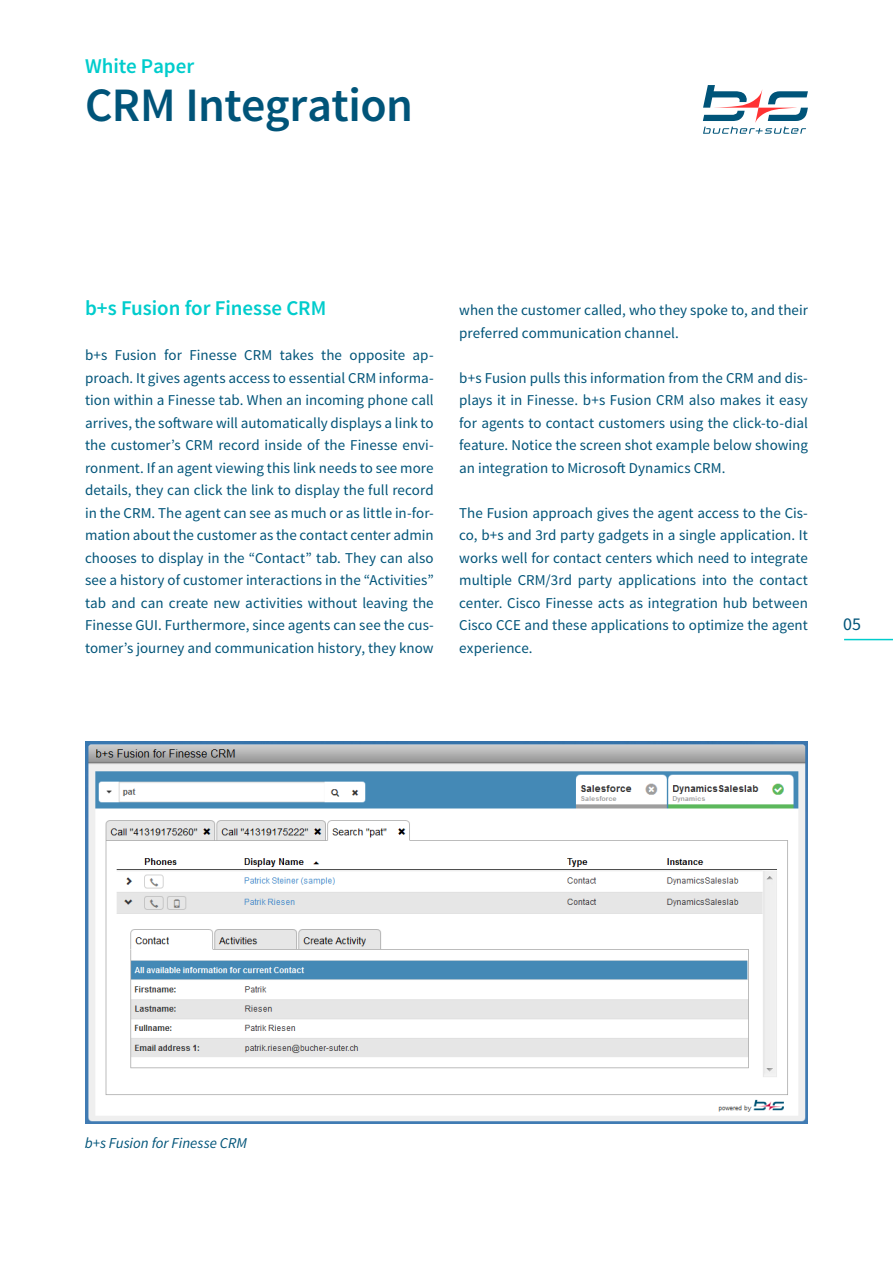
<style>
.page{position:relative;width:893px;height:1263px;background:#fff}
.page>*{position:absolute;margin:0;border:0;box-sizing:border-box;transform-origin:0 0}
.t1{font:600 48px "Source Sans Pro";letter-spacing:-.01em;color:#005479}
.t2{font:600 21px "Source Sans Pro";letter-spacing:-.005em;color:#0cc}
.t3{font:18px "Source Sans Pro";color:#005479}
.t4{font:15px/22.5px "Source Sans Pro";letter-spacing:.005em;color:#005479;text-align:justify}
.t5{font:italic 15px "Source Sans Pro";color:#005479}
</style>
<div class="page">
<hr style="left:844px;top:639px;width:49px;height:1px;background:#0cc">
<svg style="left:703px;top:85px;width:105px;height:49px"></svg>
<img style="left:85px;top:741px;width:723px;height:383px">
<h2 class="t2" style="left:85px;top:53px;width:111px">White Paper</h2>
<h1 class="t1" style="left:85px;top:75px;width:330px">CRM Integration</h1>
<h2 class="t2" style="left:85px;top:295px;width:243px">b+s Fusion for Finesse CRM</h2>
<p class="t4" style="left:85px;top:344px;width:350px">b+s Fusion for Finesse CRM takes the opposite ap&shy;proach. It gives agents access to essential CRM informa&shy;tion within a Finesse tab. When an incoming phone call arrives, the software will automatically displays a link to the customer’s CRM record inside of the Finesse envi&shy;ronment. If an agent viewing this link needs to see more details, they can click the link to display the full record in the CRM. The agent can see as much or as little in-for&shy;mation about the customer as the contact center admin chooses to display in the “Contact” tab. They can also see a history of customer interactions in the “Activities” tab and can create new activities without leaving the Finesse GUI. Furthermore, since agents can see the cus&shy;tomer’s journey and communication history, they know</p>
<p class="t4" style="left:459px;top:299px;width:350px">when the customer called, who they spoke to, and their preferred communication channel.</p>
<p class="t4" style="left:459px;top:367px;width:350px">b+s Fusion pulls this information from the CRM and dis&shy;plays it in Finesse. b+s Fusion CRM also makes it easy for agents to contact customers using the click-to-dial feature. Notice the screen shot example below showing an integration to Microsoft Dynamics CRM.</p>
<p class="t4" style="left:459px;top:502px;width:350px">The Fusion approach gives the agent access to the Cis&shy;co, b+s and 3rd party gadgets in a single application. It works well for contact centers which need to integrate multiple CRM/3rd party applications into the contact center. Cisco Finesse acts as integration hub between Cisco CCE and these applications to optimize the agent experience.</p>
<p class="t3" style="left:843px;top:613px;width:19px">05</p>
<p class="t5" style="left:85px;top:1133px;width:164px">b+s Fusion for Finesse CRM</p>
</div>
